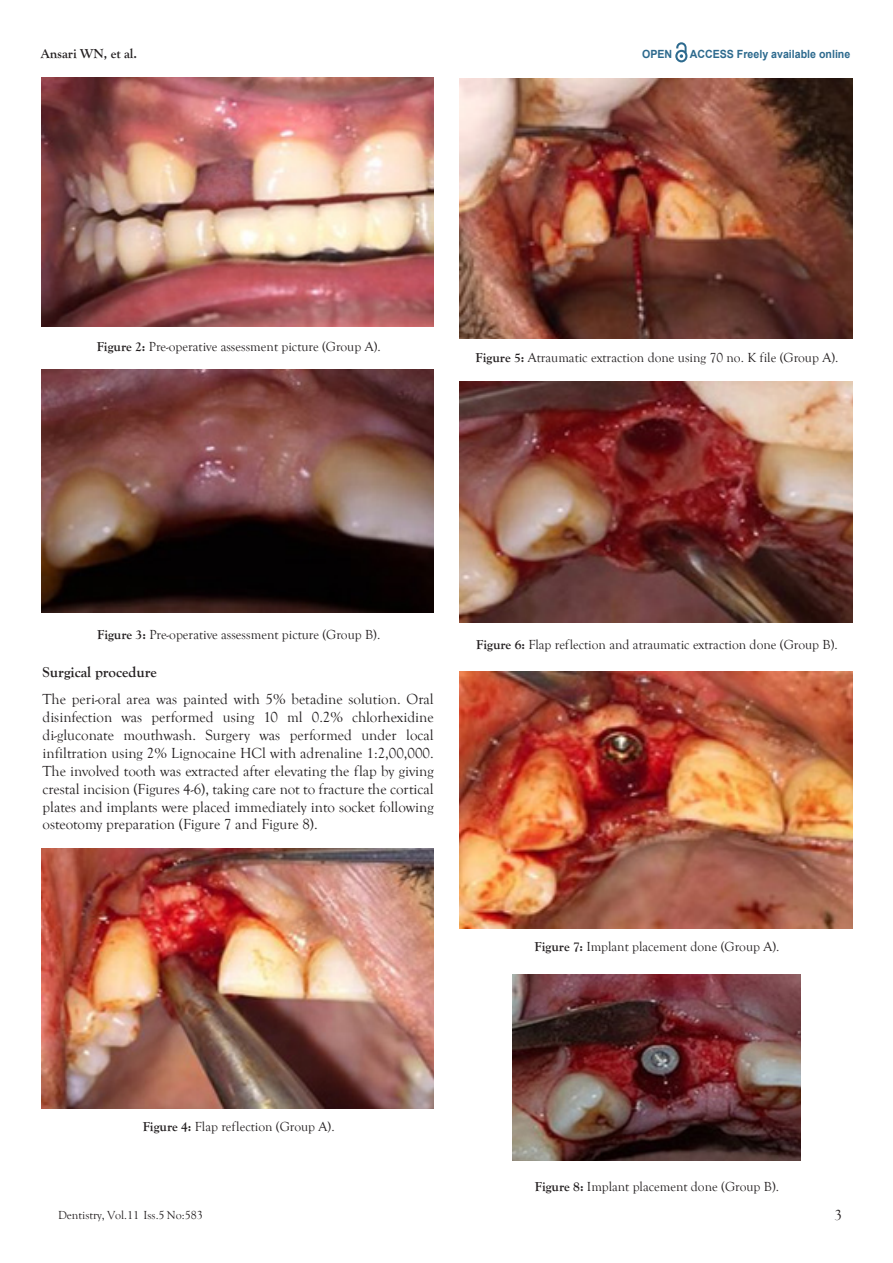
<style>
.page{position:relative;width:893px;height:1263px;background:#fff}
.page>*{position:absolute;margin:0;border:0;box-sizing:border-box;transform-origin:0 0}
.t1{font:15px/18px "Goudy Old Style T";color:#231f20;text-align:justify}
.t2{font:700 15px "Goudy Old Style T";color:#231f20}
.t3{font:13.5px "Goudy Old Style T";color:#231f20}
.t4{font:700 13.5px "Goudy Old Style T";color:#231f20}
.t5{font:12px "Goudy Old Style T";color:#231f20}
.t6{font:700 11.25px "Arial";color:#2d6a8e;scale:.94 1}
.s1{font-weight:700}
</style>
<div class="page">
<svg style="left:675px;top:43px;width:12px;height:19px"></svg>
<img style="left:42px;top:77px;width:392px;height:249px">
<img style="left:42px;top:370px;width:392px;height:242px">
<img style="left:42px;top:848px;width:392px;height:260px">
<img style="left:460px;top:79px;width:392px;height:260px">
<img style="left:460px;top:381px;width:392px;height:241px">
<img style="left:460px;top:671px;width:392px;height:257px">
<img style="left:512px;top:974px;width:289px;height:186px">
<p class="t4" style="left:41px;top:46px;width:98px">Ansari WN, et al.</p>
<p class="t6" style="left:642px;top:47px;width:34px">OPEN</p>
<p class="t6" style="left:690px;top:46px;width:172px">ACCESS Freely available online</p>
<p class="t3" style="left:97px;top:339px;width:286px"><span class="s1">Figure 2:</span> Pre-operative assessment picture (Group A).</p>
<p class="t3" style="left:476px;top:350px;width:364px"><span class="s1">Figure 5:</span> Atraumatic extraction done using 70 no. K file (Group A).</p>
<p class="t3" style="left:97px;top:627px;width:285px"><span class="s1">Figure 3:</span> Pre-operative assessment picture (Group B).</p>
<p class="t2" style="left:43px;top:664px;width:116px">Surgical procedure</p>
<p class="t1" style="left:43px;top:690px;width:393px">The peri-oral area was painted with 5% betadine solution. Oral disinfection was performed using 10 ml 0.2% chlorhexidine di-gluconate mouthwash. Surgery was performed under local infiltration using 2% Lignocaine HCl with adrenaline 1:2,00,000.<br>The involved tooth was extracted after elevating the flap by giving crestal incision (Figures 4-6), taking care not to fracture the cortical plates and implants were placed immediately into socket following</p>
<p class="t1" style="left:43px;top:815px;width:277px">osteotomy preparation (Figure 7 and Figure 8).</p>
<p class="t3" style="left:476px;top:637px;width:363px"><span class="s1">Figure 6:</span> Flap reflection and atraumatic extraction done (Group B).</p>
<p class="t3" style="left:535px;top:939px;width:246px"><span class="s1">Figure 7:</span> Implant placement done (Group A).</p>
<p class="t3" style="left:143px;top:1119px;width:193px"><span class="s1">Figure 4:</span> Flap reflection (Group A).</p>
<p class="t5" style="left:58px;top:1209px;width:146px">Dentistry, Vol.11 Iss.5 No:583</p>
<p class="t3" style="left:535px;top:1179px;width:246px"><span class="s1">Figure 8:</span> Implant placement done (Group B).</p>
<p class="t1" style="left:834px;top:1207px;width:9px">3</p>
</div>
